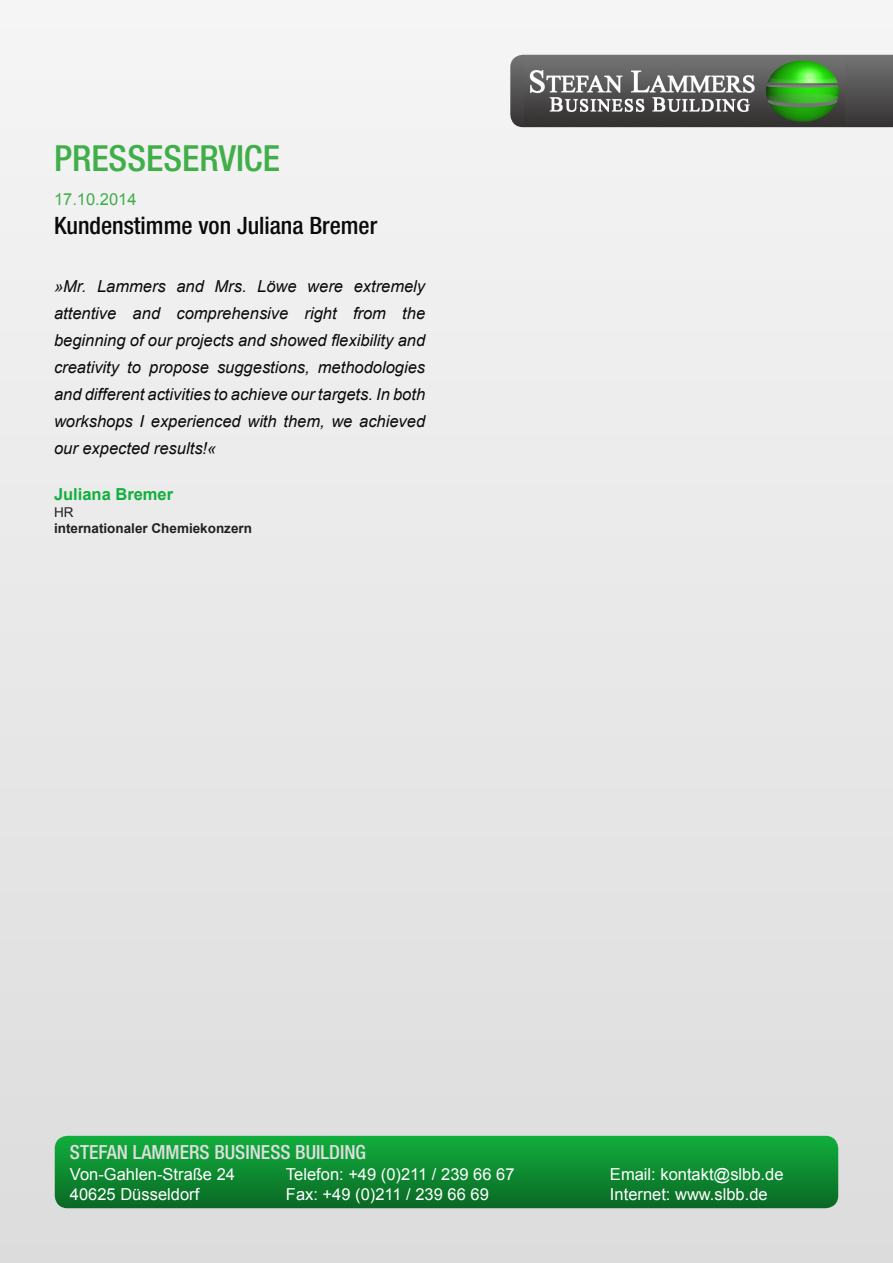
<style>
.page{position:relative;width:893px;height:1263px;background:#e9e9e9}
.page>*{position:absolute;margin:0;border:0;box-sizing:border-box;transform-origin:0 0}
.t1{font:500 condensed 36px "Helvetica Neue";color:#40ae49}
.t2{font:500 condensed 24px "Helvetica Neue";color:#0a0a0a}
.t3{font:500 condensed 19.5px "Helvetica Neue";color:#dedede}
.t4{font:italic 16.5px/27px "Arial";color:#0a0a0a;text-align:justify}
.t5{font:16.5px "Arial";color:#fff}
.t6{font:700 16.5px "Arial";color:#11af3d}
.t7{font:16.5px "Arial";color:#40ae49}
.t8{font:700 13.5px/16.2px "Arial";color:#231f20}
.s1{font-weight:400}
</style>
<div class="page">
<svg style="left:510px;top:55px;width:383px;height:72px;background:#565555"></svg>
<img style="left:525px;top:56px;width:319px;height:70px">
<svg style="left:55px;top:1136px;width:783px;height:72px;background:#0d8b31"></svg>
<p class="t1" style="left:54px;top:137px;width:227px">PRESSESERVICE</p>
<p class="t7" style="left:54px;top:188px;width:84px">17.10.2014</p>
<p class="t2" style="left:54px;top:211px;width:325px">KUNDENSTIMME VON JULIANA BREMER</p>
<p class="t4" style="left:54px;top:273px;width:373px">»Mr. Lammers and Mrs. Löwe were extremely attentive and comprehensive right from the beginning of our projects and showed flexibility and creativity to propose suggestions, methodologies and different activities to achieve our targets. In both workshops I experienced with them, we achieved our expected results!«</p>
<p class="t6" style="left:54px;top:484px;width:121px">Juliana Bremer</p>
<p class="t8" style="left:54px;top:504px;width:200px"><span class="s1">HR<br></span>internationaler Chemiekonzern</p>
<p class="t3" style="left:70px;top:1141px;width:298px">STEFAN LAMMERS BUSINESS BUILDING</p>
<p class="t5" style="left:70px;top:1164px;width:167px">Von-Gahlen-Straße 24</p>
<p class="t5" style="left:286px;top:1164px;width:230px">Telefon: +49 (0)211 / 239 66 67</p>
<p class="t5" style="left:610px;top:1164px;width:175px">Email: kontakt@slbb.de</p>
<p class="t5" style="left:70px;top:1183px;width:131px">40625 Düsseldorf</p>
<p class="t5" style="left:286px;top:1183px;width:204px">Fax: +49 (0)211 / 239 66 69</p>
<p class="t5" style="left:610px;top:1183px;width:159px">Internet: www.slbb.de</p>
</div>
